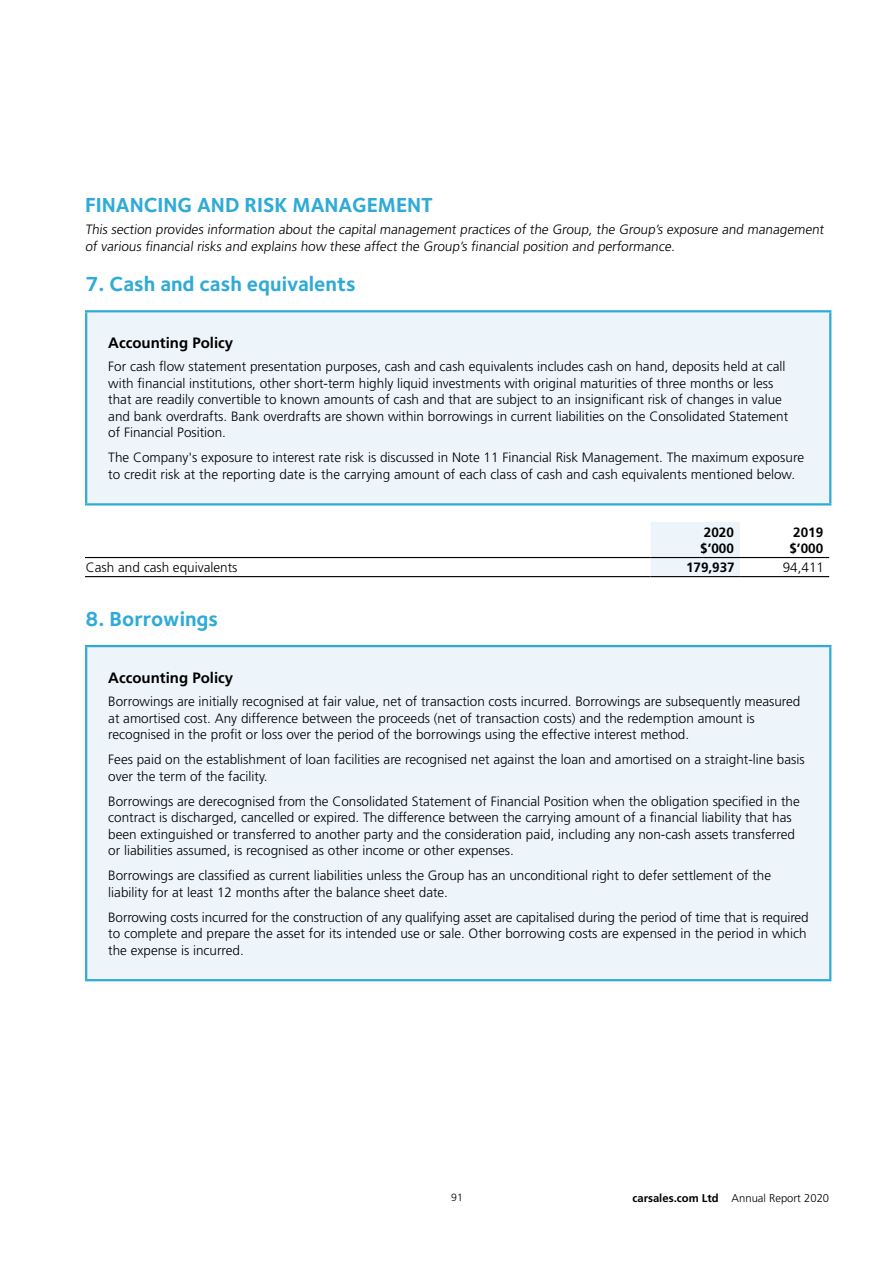
<style>
.page{position:relative;width:893px;height:1263px;background:#fff}
.page>*{position:absolute;margin:0;border:0;box-sizing:border-box;transform-origin:0 0}
.t1{font:700 21px "Foundry Sterling";color:#30aad7}
.t2{font:700 15px "Frutiger";color:#000}
.t3{font:300 13.5px/16.5px "Frutiger";color:#000}
.t4{font:700 13.5px/16.5px "Frutiger";color:#000}
.t5{font:300 11.25px "Frutiger";color:#000}
.t6{font:300 10.5px "Frutiger";color:#000}
.s1{font-weight:700}
</style>
<div class="page">
<div style="left:86px;top:311px;width:744px;height:193px;background:#edf4fa"></div>
<hr style="left:85px;top:310px;width:746px;height:2px;background:#30aad7">
<hr style="left:85px;top:312px;width:2px;height:191px;background:#30aad7">
<hr style="left:829px;top:312px;width:2px;height:191px;background:#30aad7">
<hr style="left:85px;top:503px;width:746px;height:2px;background:#30aad7">
<div style="left:651px;top:522px;width:89px;height:54px;background:#edf4fa"></div>
<hr style="left:85px;top:557px;width:566px;height:1px;background:#000">
<hr style="left:85px;top:576px;width:566px;height:1px;background:#000">
<hr style="left:651px;top:557px;width:89px;height:1px;background:#000">
<hr style="left:651px;top:576px;width:89px;height:1px;background:#000">
<hr style="left:740px;top:557px;width:89px;height:1px;background:#000">
<hr style="left:740px;top:576px;width:89px;height:1px;background:#000">
<div style="left:86px;top:646px;width:744px;height:334px;background:#edf4fa"></div>
<hr style="left:85px;top:645px;width:746px;height:2px;background:#30aad7">
<hr style="left:85px;top:647px;width:2px;height:332px;background:#30aad7">
<hr style="left:829px;top:647px;width:2px;height:332px;background:#30aad7">
<hr style="left:85px;top:979px;width:746px;height:2px;background:#30aad7">
<h1 class="t1" style="left:85px;top:192px;width:350px">FINANCING AND RISK MANAGEMENT</h1>
<p class="t3" style="left:85px;top:221px;width:742px">This section provides information about the capital management practices of the Group, the Group’s exposure and management of various financial risks and explains how these affect the Group’s financial position and performance.</p>
<h1 class="t1" style="left:85px;top:272px;width:272px">7. Cash and cash equivalents</h1>
<p class="t2" style="left:108px;top:334px;width:126px">Accounting Policy</p>
<p class="t3" style="left:108px;top:358px;width:681px">For cash flow statement presentation purposes, cash and cash equivalents includes cash on hand, deposits held at call with financial institutions, other short-term highly liquid investments with original maturities of three months or less that are readily convertible to known amounts of cash and that are subject to an insignificant risk of changes in value and bank overdrafts. Bank overdrafts are shown within borrowings in current liabilities on the Consolidated Statement of Financial Position.</p>
<p class="t3" style="left:108px;top:449px;width:697px">The Company's exposure to interest rate risk is discussed in Note 11 Financial Risk Management. The maximum exposure to credit risk at the reporting date is the carrying amount of each class of cash and cash equivalents mentioned below.</p>
<p class="t4" style="left:700px;top:524px;width:35px">2020 $’000</p>
<p class="t4" style="left:789px;top:524px;width:35px">2019 $’000</p>
<p class="t3" style="left:86px;top:559px;width:153px">Cash and cash equivalents</p>
<p class="t4" style="left:686px;top:559px;width:50px">179,937</p>
<p class="t3" style="left:783px;top:559px;width:43px">94,411</p>
<h1 class="t1" style="left:85px;top:607px;width:135px">8. Borrowings</h1>
<p class="t2" style="left:108px;top:669px;width:126px">Accounting Policy</p>
<p class="t3" style="left:108px;top:693px;width:694px">Borrowings are initially recognised at fair value, net of transaction costs incurred. Borrowings are subsequently measured at amortised cost. Any difference between the proceeds (net of transaction costs) and the redemption amount is recognised in the profit or loss over the period of the borrowings using the effective interest method.</p>
<p class="t3" style="left:108px;top:751px;width:698px">Fees paid on the establishment of loan facilities are recognised net against the loan and amortised on a straight-line basis over the term of the facility.</p>
<p class="t3" style="left:108px;top:793px;width:693px">Borrowings are derecognised from the Consolidated Statement of Financial Position when the obligation specified in the contract is discharged, cancelled or expired. The difference between the carrying amount of a financial liability that has been extinguished or transferred to another party and the consideration paid, including any non-cash assets transferred or liabilities assumed, is recognised as other income or other expenses.</p>
<p class="t3" style="left:108px;top:867px;width:664px">Borrowings are classified as current liabilities unless the Group has an unconditional right to defer settlement of the liability for at least 12 months after the balance sheet date.</p>
<p class="t3" style="left:108px;top:909px;width:702px">Borrowing costs incurred for the construction of any qualifying asset are capitalised during the period of time that is required to complete and prepare the asset for its intended use or sale. Other borrowing costs are expensed in the period in which the expense is incurred.</p>
<p class="t6" style="left:451px;top:1191px;width:13px">91</p>
<p class="t5" style="left:632px;top:1191px;width:198px"><span class="s1">carsales.com Ltd</span> Annual Report 2020</p>
</div>
